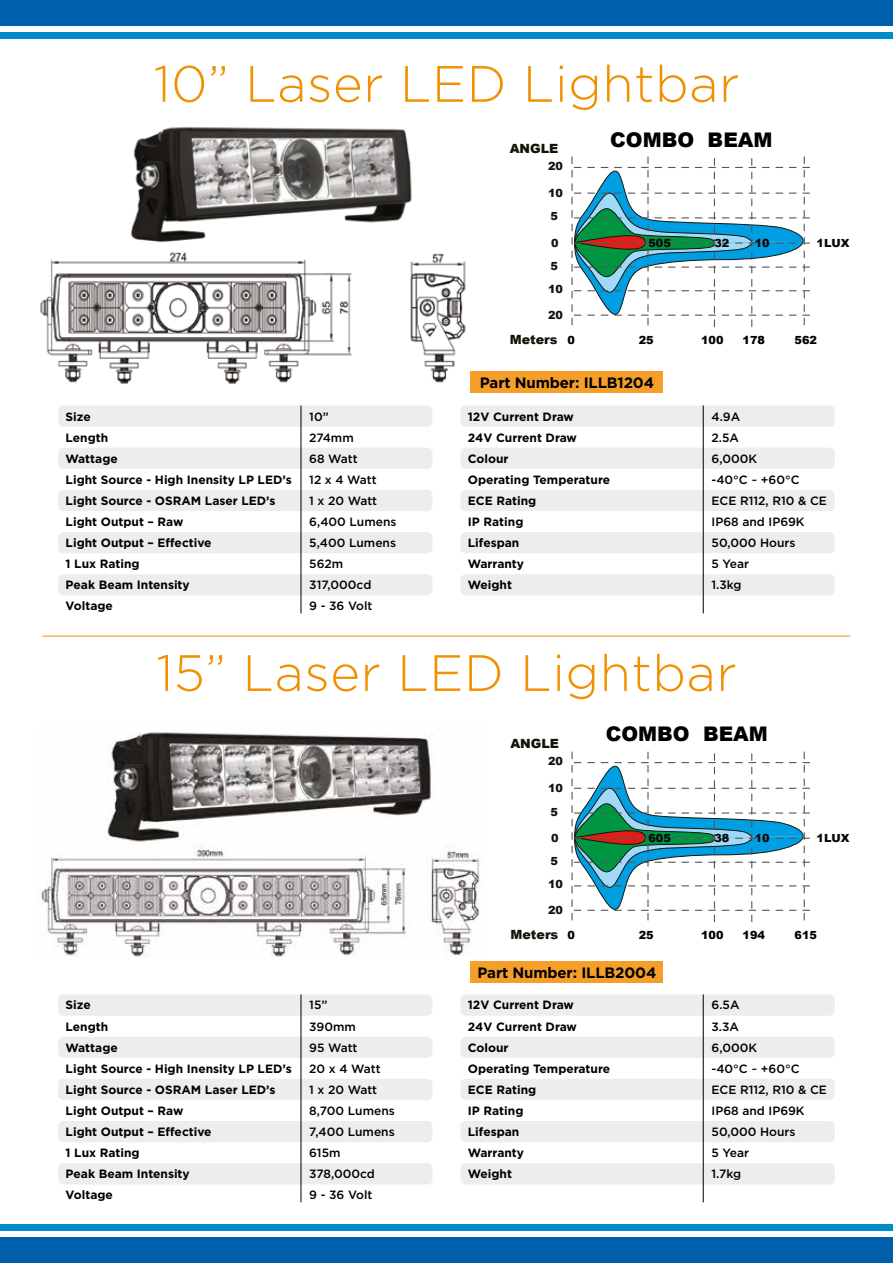
<style>
.page{position:relative;width:893px;height:1263px;background:#fff}
.page>*{position:absolute;margin:0;border:0;box-sizing:border-box;transform-origin:0 0}
.t1{font:300 51px "Gotham";letter-spacing:.01em;color:#f19002}
.t2{font:900 20.1px "Arial";color:#000}
.t3{font:700 15px "Gotham";letter-spacing:-.01em;color:#000}
.t4{font:900 12.75px "Arial";color:#13130a}
.t5{font:700 12px/21px "Gotham";color:#000}
.t6{font:500 12px/21px "Gotham";color:#000}
.t7{font:900 11.85px "Arial";color:#080807;scale:.48 1}
.t8{font:900 11.25px "Arial";color:#000}
.t9{font:900 11.25px/23.2px "Arial";color:#13130a}
.t10{font:900 11.25px "Arial";color:#080807}
.s1{font-size:11.25px;color:#000}
</style>
<div class="page">
<div style="left:0;top:1237px;width:893px;height:26px;background:#005faa"></div>
<div style="left:0;top:1225px;width:893px;height:6px;background:#008bcb"></div>
<div style="left:0;top:0;width:893px;height:26px;background:#005faa"></div>
<div style="left:0;top:32px;width:893px;height:6px;background:#008bcb"></div>
<svg style="left:571px;top:157px;width:239px;height:170px"></svg>
<hr style="left:42px;top:636px;width:808px;height:1px;background:#f19002">
<img style="left:40px;top:127px;width:426px;height:257px">
<svg style="left:571px;top:752px;width:239px;height:170px"></svg>
<img style="left:40px;top:732px;width:440px;height:225px">
<div style="left:58px;top:405px;width:374px;height:22px;background:#ededed;border-radius:5px"></div>
<div style="left:58px;top:448px;width:374px;height:21px;background:#ededed;border-radius:5px"></div>
<div style="left:58px;top:490px;width:374px;height:21px;background:#ededed;border-radius:5px"></div>
<div style="left:58px;top:532px;width:374px;height:21px;background:#ededed;border-radius:5px"></div>
<div style="left:58px;top:574px;width:374px;height:21px;background:#ededed;border-radius:5px"></div>
<hr style="left:301px;top:405px;width:1px;height:208px;background:#000">
<div style="left:58px;top:994px;width:374px;height:22px;background:#ededed;border-radius:5px"></div>
<div style="left:58px;top:1037px;width:374px;height:21px;background:#ededed;border-radius:5px"></div>
<div style="left:58px;top:1079px;width:374px;height:21px;background:#ededed;border-radius:5px"></div>
<div style="left:58px;top:1121px;width:374px;height:21px;background:#ededed;border-radius:5px"></div>
<div style="left:58px;top:1163px;width:374px;height:21px;background:#ededed;border-radius:5px"></div>
<hr style="left:301px;top:994px;width:1px;height:208px;background:#000">
<div style="left:460px;top:405px;width:375px;height:22px;background:#ededed;border-radius:5px"></div>
<div style="left:460px;top:448px;width:375px;height:21px;background:#ededed;border-radius:5px"></div>
<div style="left:460px;top:490px;width:375px;height:21px;background:#ededed;border-radius:5px"></div>
<div style="left:460px;top:532px;width:375px;height:21px;background:#ededed;border-radius:5px"></div>
<div style="left:460px;top:574px;width:375px;height:21px;background:#ededed;border-radius:5px"></div>
<hr style="left:703px;top:405px;width:1px;height:208px;background:#000">
<div style="left:460px;top:994px;width:375px;height:22px;background:#ededed;border-radius:5px"></div>
<div style="left:460px;top:1037px;width:375px;height:21px;background:#ededed;border-radius:5px"></div>
<div style="left:460px;top:1079px;width:375px;height:21px;background:#ededed;border-radius:5px"></div>
<div style="left:460px;top:1121px;width:375px;height:21px;background:#ededed;border-radius:5px"></div>
<div style="left:460px;top:1163px;width:375px;height:21px;background:#ededed;border-radius:5px"></div>
<hr style="left:703px;top:994px;width:1px;height:208px;background:#000">
<div style="left:470px;top:371px;width:193px;height:22px;background:#f59e29"></div>
<div style="left:470px;top:961px;width:193px;height:21px;background:#f59e29"></div>
<h1 class="t1" style="left:154px;top:51px;width:587px">10” Laser LED Lightbar</h1>
<h2 class="t2" style="left:610px;top:125px;width:164px">COMBO BEAM</h2>
<p class="t4" style="left:510px;top:139px;width:50px">ANGLE</p>
<p class="t9" style="left:548px;top:154px;width:16px">20</p>
<p class="t9" style="left:548px;top:181px;width:16px">10<br>5</p>
<p class="t9" style="left:551px;top:231px;width:9px">0</p>
<p class="t7" style="left:715px;top:231px;width:33px">1Lux</p>
<p class="t10" style="left:648px;top:235px;width:24px">505</p>
<p class="t10" style="left:714px;top:235px;width:16px">32</p>
<p class="t10" style="left:755px;top:235px;width:16px">10</p>
<p class="t10" style="left:817px;top:235px;width:34px">1LUX</p>
<p class="t9" style="left:548px;top:254px;width:16px">5<br>10</p>
<p class="t9" style="left:548px;top:303px;width:16px">20</p>
<p class="t4" style="left:510px;top:330px;width:67px">Meters <span class="s1">0</span></p>
<p class="t8" style="left:639px;top:332px;width:16px">25</p>
<p class="t8" style="left:701px;top:332px;width:24px">100</p>
<p class="t8" style="left:743px;top:332px;width:24px">178</p>
<p class="t8" style="left:795px;top:332px;width:24px">562</p>
<p class="t5" style="left:66px;top:406px;width:228px">Size<br>Length<br>Wattage<br>Light Source - High Inensity LP LED’s<br>Light Source - OSRAM Laser LED’s<br>Light Output – Raw<br>Light Output – Effective<br>1 Lux Rating<br>Peak Beam Intensity<br>Voltage</p>
<p class="t6" style="left:309px;top:406px;width:89px">10”<br>274mm<br>68 Watt<br>12 x 4 Watt<br>1 x 20 Watt<br>6,400 Lumens<br>5,400 Lumens<br>562m<br>317,000cd<br>9 - 36 Volt</p>
<p class="t3" style="left:480px;top:373px;width:176px">Part Number: ILLB1204</p>
<p class="t5" style="left:468px;top:406px;width:144px">12V Current Draw<br>24V Current Draw<br>Colour<br>Operating Temperature<br>ECE Rating<br>IP Rating<br>Lifespan<br>Warranty<br>Weight</p>
<p class="t6" style="left:711px;top:406px;width:117px">4.9A<br>2.5A<br>6,000K<br>-40°C ~ +60°C<br>ECE R112, R10 &amp; CE<br>IP68 and IP69K<br>50,000 Hours<br>5 Year<br>1.3kg</p>
<h1 class="t1" style="left:156px;top:641px;width:582px">15” Laser LED Lightbar</h1>
<h2 class="t2" style="left:606px;top:719px;width:164px">COMBO BEAM</h2>
<p class="t4" style="left:510px;top:734px;width:50px">ANGLE</p>
<p class="t9" style="left:548px;top:749px;width:16px">20</p>
<p class="t9" style="left:548px;top:776px;width:16px">10<br>5</p>
<p class="t9" style="left:551px;top:826px;width:9px">0</p>
<p class="t7" style="left:715px;top:826px;width:33px">1Lux</p>
<p class="t10" style="left:648px;top:830px;width:24px">605</p>
<p class="t10" style="left:714px;top:830px;width:16px">38</p>
<p class="t10" style="left:755px;top:830px;width:16px">10</p>
<p class="t10" style="left:817px;top:830px;width:34px">1LUX</p>
<p class="t9" style="left:548px;top:850px;width:16px">5<br>10</p>
<p class="t9" style="left:548px;top:898px;width:16px">20</p>
<p class="t4" style="left:510px;top:925px;width:49px">Meters</p>
<p class="t8" style="left:568px;top:927px;width:9px">0</p>
<p class="t8" style="left:639px;top:927px;width:16px">25</p>
<p class="t8" style="left:701px;top:927px;width:24px">100</p>
<p class="t8" style="left:743px;top:927px;width:24px">194</p>
<p class="t8" style="left:795px;top:927px;width:24px">615</p>
<p class="t5" style="left:66px;top:995px;width:228px">Size<br>Length<br>Wattage<br>Light Source - High Inensity LP LED’s<br>Light Source - OSRAM Laser LED’s<br>Light Output – Raw<br>Light Output – Effective<br>1 Lux Rating<br>Peak Beam Intensity<br>Voltage</p>
<p class="t6" style="left:309px;top:994px;width:87px">15”<br>390mm<br>95 Watt<br>20 x 4 Watt<br>1 x 20 Watt<br>8,700 Lumens<br>7,400 Lumens<br>615m<br>378,000cd<br>9 - 36 Volt</p>
<p class="t3" style="left:478px;top:962px;width:180px">Part Number: ILLB2004</p>
<p class="t5" style="left:468px;top:995px;width:144px">12V Current Draw<br>24V Current Draw<br>Colour<br>Operating Temperature<br>ECE Rating<br>IP Rating<br>Lifespan<br>Warranty<br>Weight</p>
<p class="t6" style="left:711px;top:994px;width:117px">6.5A<br>3.3A<br>6,000K<br>-40°C ~ +60°C<br>ECE R112, R10 &amp; CE<br>IP68 and IP69K<br>50,000 Hours<br>5 Year<br>1.7kg</p>
</div>
